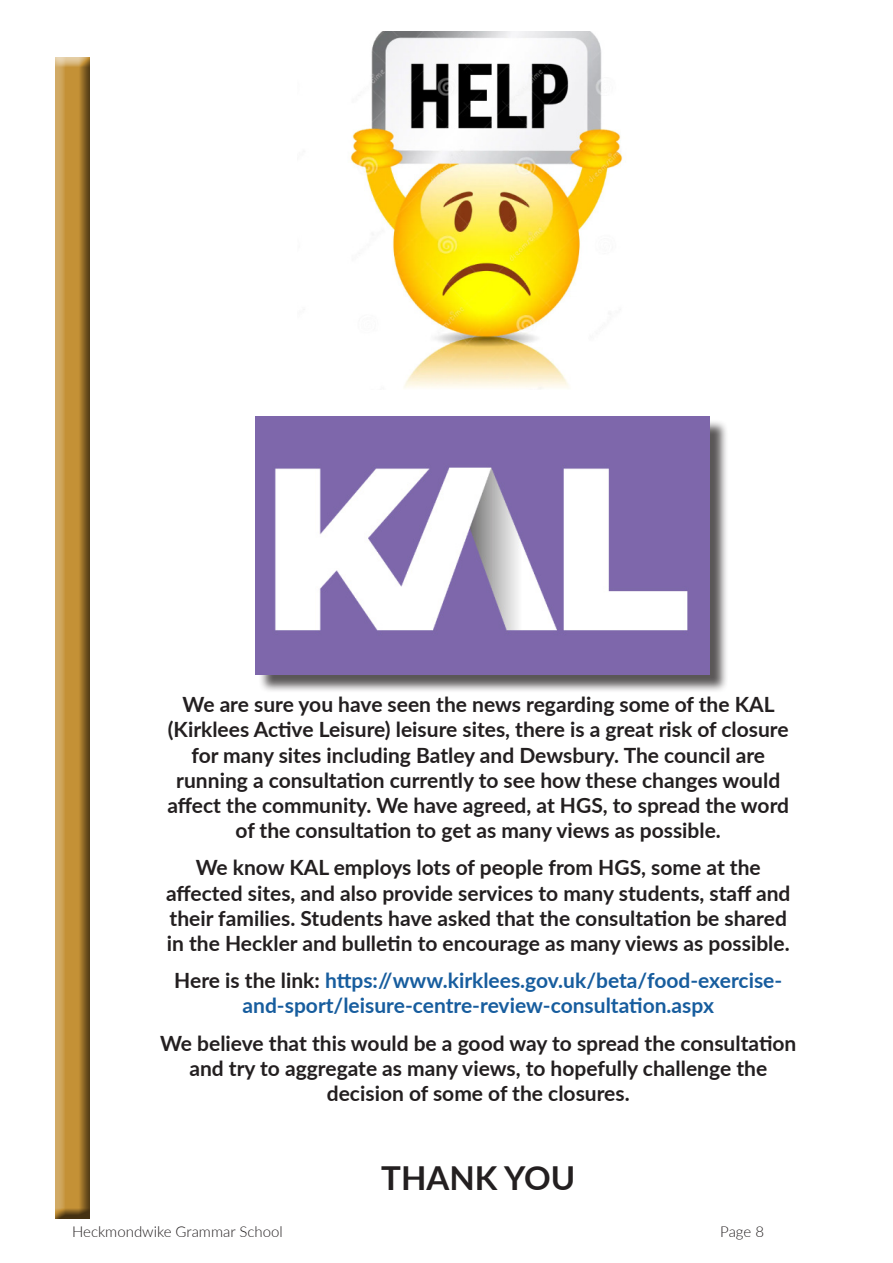
<style>
.page{position:relative;width:893px;height:1263px;background:#fff}
.page>*{position:absolute;margin:0;border:0;box-sizing:border-box;transform-origin:0 0}
.t1{font:700 33px "Lato";color:#231f20}
.t2{font:700 21px/25.2px "Lato";color:#231f20;text-align:center}
.t3{font:700 21px/25.2px "Lato";color:#175d9e;text-align:center}
.t4{font:300 15px "Lato";color:#231f20}
.s1{color:#231f20}
</style>
<div class="page">
<div style="left:49px;top:58px;width:41px;height:1161px;background:#231f20;opacity:.75"></div>
<div style="left:258px;top:419px;width:470px;height:274px;background:#231f20;opacity:.75"></div>
<img style="left:256px;top:417px;width:454px;height:257px">
<img style="left:350px;top:32px;width:273px;height:357px">
<p class="t2" style="left:167px;top:691px;width:623px">We are sure you have seen the news regarding some of the KAL (Kirklees Active Leisure) leisure sites, there is a great risk of closure for many sites including Batley and Dewsbury. The council are running a consultation currently to see how these changes would affect the community. We have agreed, at HGS, to spread the word of the consultation to get as many views as possible.</p>
<p class="t2" style="left:166px;top:854px;width:626px">We know KAL employs lots of people from HGS, some at the affected sites, and also provide services to many students, staff and their families. Students have asked that the consultation be shared in the Heckler and bulletin to encourage as many views as possible.</p>
<p class="t3" style="left:174px;top:967px;width:609px"><span class="s1">Here is the link:</span> https://www.kirklees.gov.uk/beta/food-exercise&shy;and-sport/leisure-centre-review-consultation.aspx</p>
<p class="t2" style="left:160px;top:1029px;width:638px">We believe that this would be a good way to spread the consultation and try to aggregate as many views, to hopefully challenge the decision of some of the closures.</p>
<p class="t1" style="left:381px;top:1153px;width:196px">THANK YOU</p>
<p class="t4" style="left:72px;top:1221px;width:212px">Heckmondwike Grammar School</p>
<p class="t4" style="left:720px;top:1221px;width:45px">Page 8</p>
</div>
